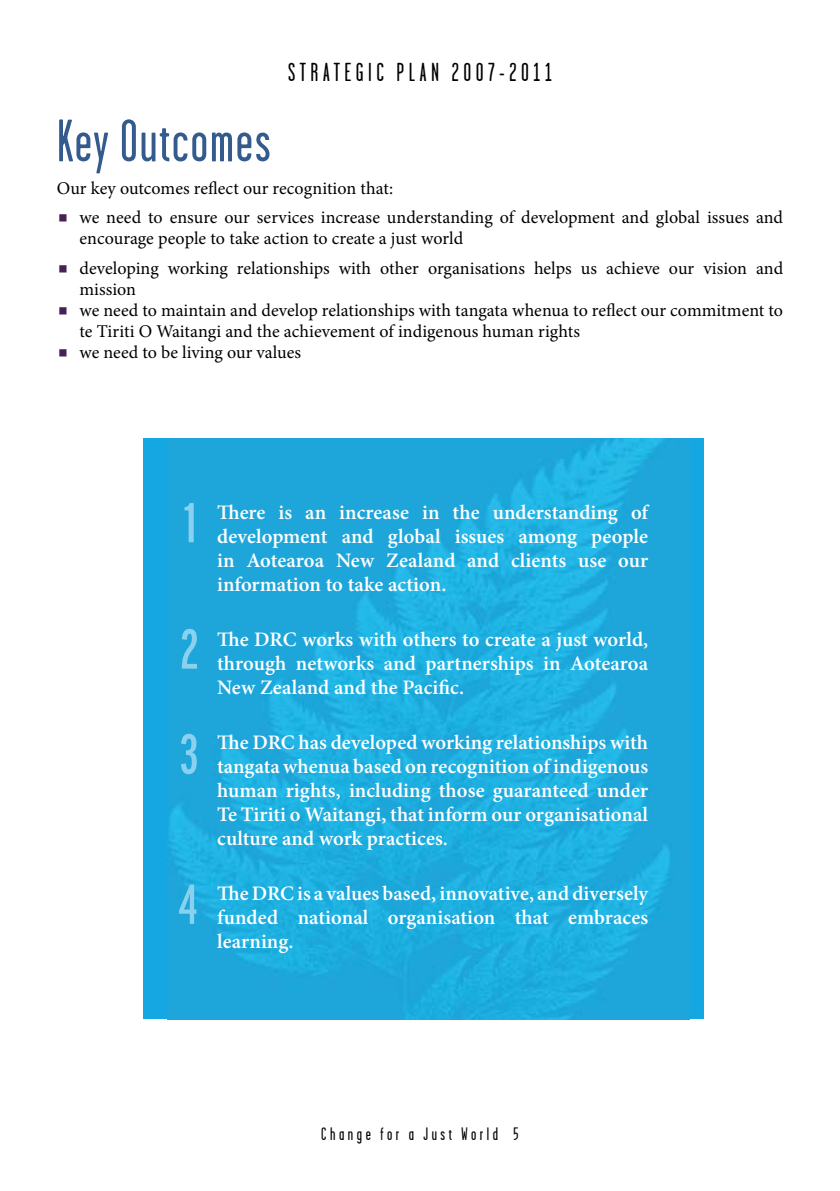
<style>
.page{position:relative;width:840px;height:1191px;background:#fff}
.page>*{position:absolute;margin:0;border:0;box-sizing:border-box;transform-origin:0 0}
.t1{font:60px "Garage Gothic";letter-spacing:.03em;color:#335b8d}
.t2{font:26px "Garage Gothic";letter-spacing:.175em;color:#000}
.t3{font:600 20.6px/24px "Minion Pro";letter-spacing:.005em;color:#fff;text-align:justify}
.t4{font:18px/21px "Minion Pro";color:#000}
.t5{font:18px "Garage Gothic";letter-spacing:.2em;color:#000}
</style>
<div class="page">
<div style="left:143px;top:439px;width:560px;height:580px;background:#15a7e2"></div>
<img style="left:167px;top:439px;width:507px;height:580px">
<svg style="left:179px;top:884px;width:17px;height:40px"></svg>
<svg style="left:181px;top:734px;width:16px;height:40px"></svg>
<svg style="left:182px;top:629px;width:15px;height:39px"></svg>
<svg style="left:184px;top:503px;width:9px;height:39px"></svg>
<p class="t2" style="left:288px;top:58px;width:265px">STRATEGIC PLAN 2007-2011</p>
<h1 class="t1" style="left:57px;top:110px;width:215px">Key Outcomes</h1>
<p class="t4" style="left:79px;top:173px;width:704px;line-height:29.6px;text-indent:-23px">Our key outcomes reflect our recognition that:<br>we need to ensure our services increase understanding of development and global issues and</p>
<p class="t4" style="left:79px;top:224px;width:705px;line-height:29.6px">encourage people to take action to create a just world<br>developing working relationships with other organisations helps us achieve our vision and</p>
<p class="t4" style="left:79px;top:279px;width:704px">mission<br>we need to maintain and develop relationships with tangata whenua to reflect our commitment to te Tiriti O Waitangi and the achievement of indigenous human rights<br>we need to be living our values</p>
<p class="t3" style="left:217px;top:500px;width:432px">There is an increase in the understanding of development and global issues among people in Aotearoa New Zealand and clients use our information to take action.</p>
<p class="t3" style="left:217px;top:627px;width:432px">The DRC works with others to create a just world, through networks and partnerships in Aotearoa New Zealand and the Pacific.</p>
<p class="t3" style="left:217px;top:730px;width:432px">The DRC has developed working relationships with tangata whenua based on recognition of indigenous human rights, including those guaranteed under Te Tiriti o Waitangi, that inform our organisational culture and work practices.</p>
<p class="t3" style="left:217px;top:881px;width:432px">The DRC is a values based, innovative, and diversely funded national organisation that embraces learning.</p>
<p class="t5" style="left:321px;top:1124px;width:199px">Change for a Just World 5</p>
</div>
